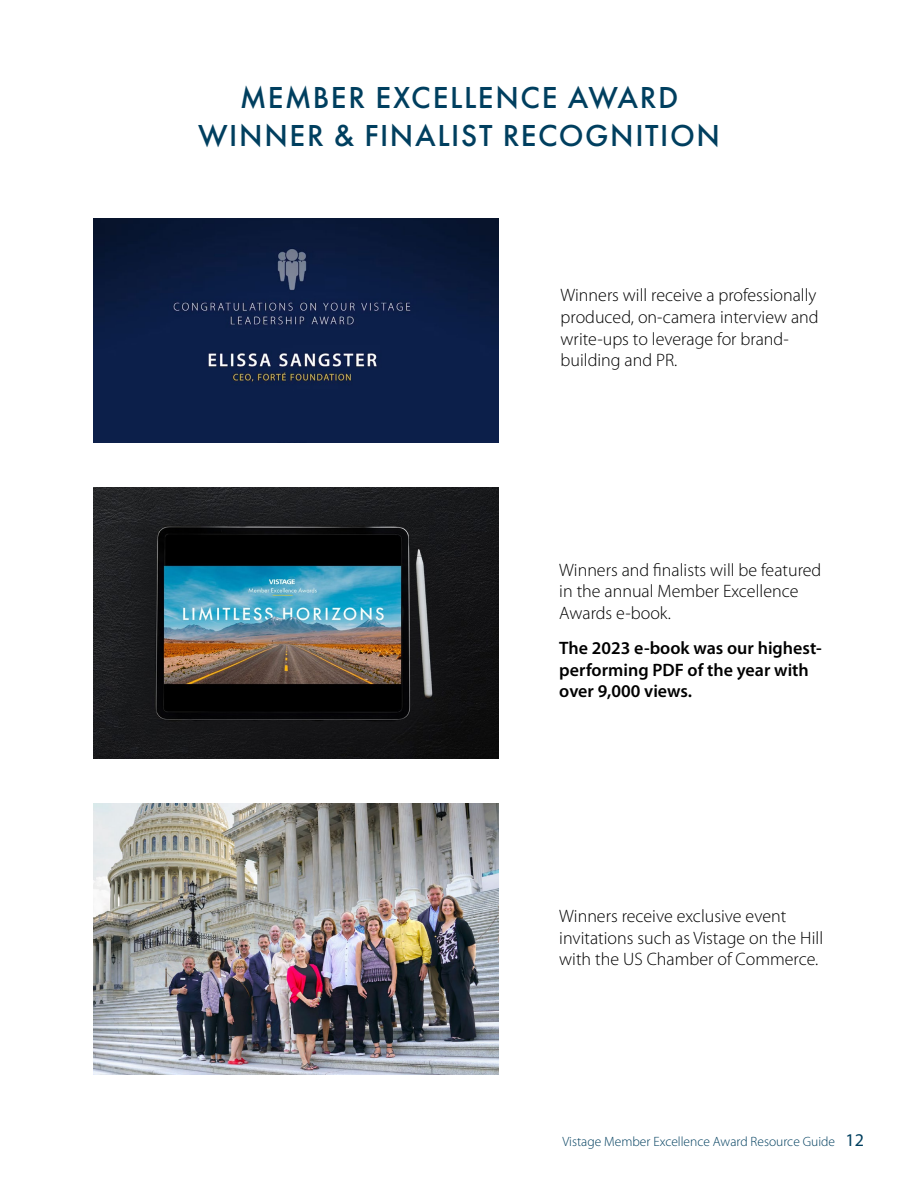
<style>
.page{position:relative;width:918px;height:1188px;background:#fff}
.page>*{position:absolute;margin:0;border:0;box-sizing:border-box;transform-origin:0 0}
.t1{font:500 31.5px/37.8px "Futura PT";letter-spacing:.05em;color:#003f5f;text-align:center}
.t2{font:300 18px/21.6px "Myriad Pro";color:#000}
.t3{font:600 18px/21.6px "Myriad Pro";color:#000}
.t4{font:300 13.5px "Myriad Pro";color:#003f5f}
.s1{font-weight:400;font-size:18px}
</style>
<div class="page">
<img style="left:93px;top:218px;width:405px;height:225px">
<img style="left:93px;top:487px;width:405px;height:272px">
<img style="left:93px;top:804px;width:405px;height:271px">
<h1 class="t1" style="left:198px;top:78px;width:523px">MEMBER EXCELLENCE AWARD<br>WINNER &amp; FINALIST RECOGNITION</h1>
<p class="t2" style="left:561px;top:284px;width:260px">Winners will receive a professionally produced, on-camera interview and write-ups to leverage for brand&shy;building and PR.</p>
<p class="t2" style="left:559px;top:559px;width:263px">Winners and finalists will be featured in the annual Member Excellence<br>Awards e-book.</p>
<p class="t3" style="left:559px;top:637px;width:264px">The 2023 e-book was our highest&shy;performing PDF of the year with over 9,000 views.</p>
<p class="t2" style="left:559px;top:905px;width:265px">Winners receive exclusive event invitations such as Vistage on the Hill with the US Chamber of Commerce.</p>
<p class="t4" style="left:563px;top:1133px;width:303px">Vistage Member Excellence Award Resource Guide <span class="s1">12</span></p>
</div>
